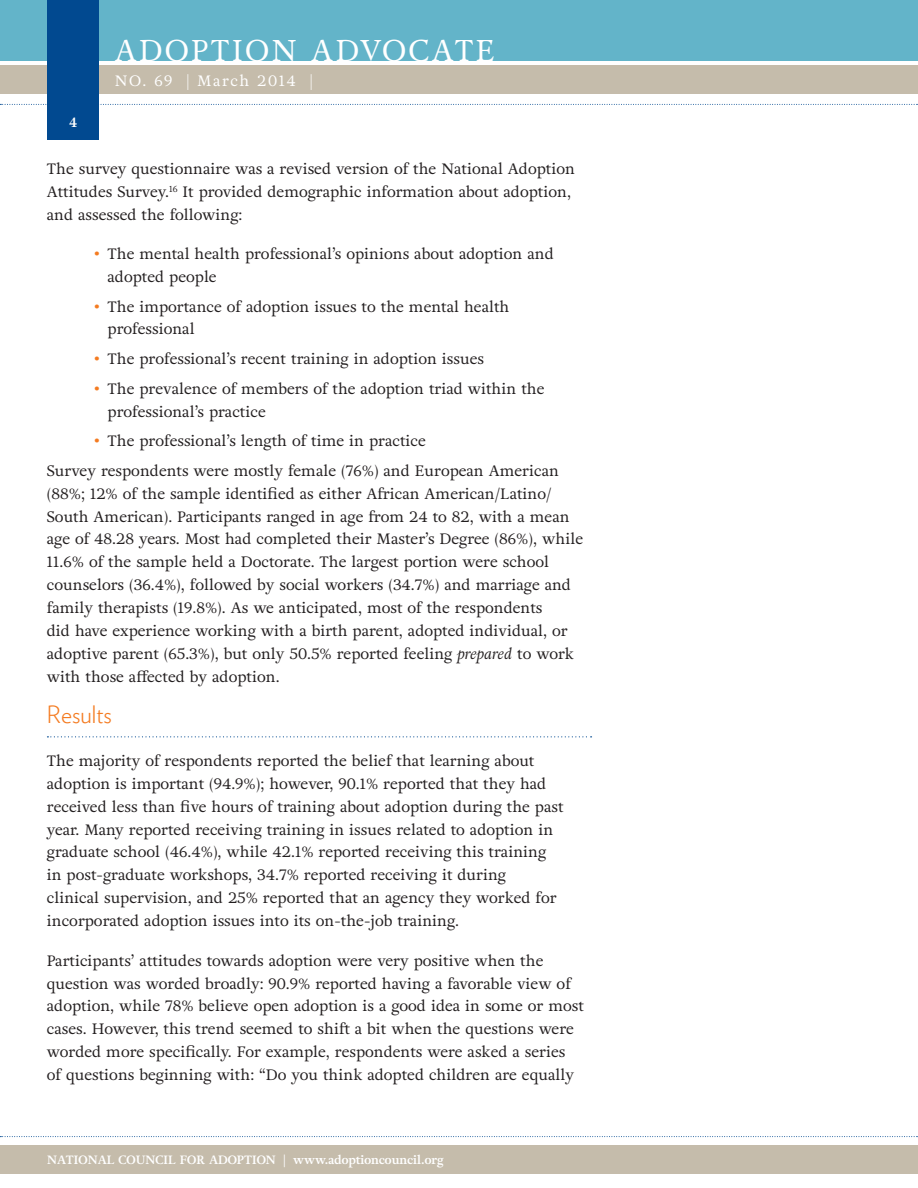
<style>
.page{position:relative;width:918px;height:1188px;background:#fff}
.page>*{position:absolute;margin:0;border:0;box-sizing:border-box;transform-origin:0 0}
.t1{font:30px "Adriane Text";letter-spacing:.07em;color:#fff}
.Subhead_-_ORANGE_wit{font:300 24px "Verlag";color:#f47b21}
.Body_Text{font:15px/22.8px "Adriane Text";color:#231f20}
.t2{font:15px "Adriane Text";letter-spacing:.1em;color:#fff}
.t3{font:700 13.5px "Adriane Text";color:#fff}
.t4{font:700 12px "Adriane Text";color:#fff}
.s1{font-family:"Verlag";color:#f47b21}
.s2{font-style:italic}
</style>
<div class="page">
<div style="left:0;top:0;width:918px;height:61px;background:#63b4c9"></div>
<div style="left:0;top:66px;width:918px;height:28px;background:#c5bcab"></div>
<div style="left:0;top:1145px;width:918px;height:29px;background:#c5bcab"></div>
<svg style="left:0;top:104px;width:918px;height:1px"></svg>
<svg style="left:0;top:1136px;width:918px;height:1px"></svg>
<div style="left:47px;top:0;width:52px;height:140px;background:#014990"></div>
<svg style="left:47px;top:736px;width:545px;height:1px"></svg>
<h1 class="t1" style="left:115px;top:32px;width:382px">ADOPTION ADVOCATE</h1>
<p class="t2" style="left:115px;top:71px;width:199px">NO. 69 | March 2014 |</p>
<p class="t3" style="left:69px;top:114px;width:10px">4</p>
<p class="Body_Text" style="left:47px;top:157px;width:530px">The survey questionnaire was a revised version of the National Adoption<br>Attitudes Survey.<sup>16</sup> It provided demographic information about adoption, and assessed the following:</p>
<p class="Body_Text" style="left:108px;top:243px;width:448px;text-indent:-13px"><span class="s1">•</span> The mental health professional’s opinions about adoption and adopted people</p>
<p class="Body_Text" style="left:108px;top:295px;width:403px;text-indent:-13px"><span class="s1">•</span> The importance of adoption issues to the mental health professional</p>
<p class="Body_Text" style="left:94px;top:348px;width:391px"><span class="s1">•</span> The professional’s recent training in adoption issues</p>
<p class="Body_Text" style="left:108px;top:377px;width:438px;text-indent:-13px"><span class="s1">•</span> The prevalence of members of the adoption triad within the professional’s practice</p>
<p class="Body_Text" style="left:94px;top:430px;width:333px"><span class="s1">•</span> The professional’s length of time in practice</p>
<p class="Body_Text" style="left:47px;top:459px;width:538px">Survey respondents were mostly female (76%) and European American (88%; 12% of the sample identified as either African American/Latino/ South American). Participants ranged in age from 24 to 82, with a mean age of 48.28 years. Most had completed their Master’s Degree (86%), while 11.6% of the sample held a Doctorate. The largest portion were school counselors (36.4%), followed by social workers (34.7%) and marriage and family therapists (19.8%). As we anticipated, most of the respondents<br>did have experience working with a birth parent, adopted individual, or adoptive parent (65.3%), but only 50.5% reported feeling <span class="s2">prepared</span> to work with those affected by adoption.</p>
<p class="Subhead_-_ORANGE_wit" style="left:47px;top:697px;width:67px">Results</p>
<p class="Body_Text" style="left:47px;top:749px;width:518px">The majority of respondents reported the belief that learning about adoption is important (94.9%); however, 90.1% reported that they had received less than five hours of training about adoption during the past year. Many reported receiving training in issues related to adoption in graduate school (46.4%), while 42.1% reported receiving this training in post-graduate workshops, 34.7% reported receiving it during<br>clinical supervision, and 25% reported that an agency they worked for incorporated adoption issues into its on-the-job training.</p>
<p class="Body_Text" style="left:47px;top:949px;width:539px">Participants’ attitudes towards adoption were very positive when the question was worded broadly: 90.9% reported having a favorable view of adoption, while 78% believe open adoption is a good idea in some or most cases. However, this trend seemed to shift a bit when the questions were worded more specifically. For example, respondents were asked a series<br>of questions beginning with: “Do you think adopted children are equally</p>
<p class="t4" style="left:47px;top:1153px;width:398px">NATIONAL COUNCIL FOR ADOPTION | www.adoptioncouncil.org</p>
</div>
